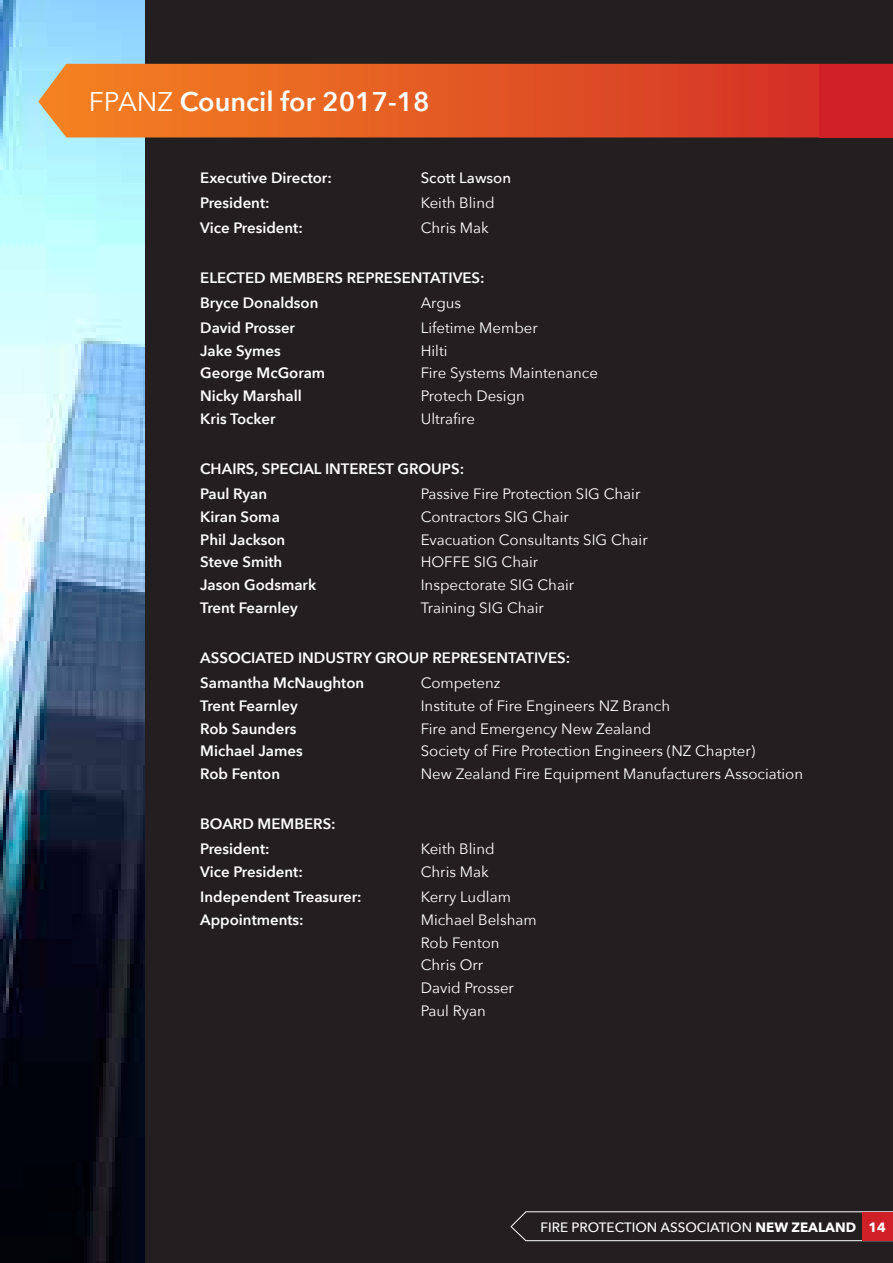
<style>
.page{position:relative;width:893px;height:1263px;background:#231f20}
.page>*{position:absolute;margin:0;border:0;box-sizing:border-box;transform-origin:0 0}
.t1{font:600 27px "Avenir Next";color:#fff}
.t2{font:15px/22.8px "Avenir Next";color:#fff}
.t3{font:600 15px/24.9px "Avenir Next";color:#fff}
.t4{font:500 15px "Avenir Next";color:#fff}
.t5{font:500 13.5px "Avenir Next";color:#fff}
.s1{font-weight:400}
.s2{font-weight:700}
</style>
<div class="page">
<img style="left:0;top:0;width:145px;height:1263px">
<svg style="left:38px;top:64px;width:781px;height:73px;background:#e25c27"></svg>
<div style="left:819px;top:64px;width:74px;height:73px;background:#d02027"></div>
<svg style="left:510px;top:1211px;width:383px;height:30px"></svg>
<div style="left:862px;top:1212px;width:31px;height:28px;background:#d02027"></div>
<h1 class="t1" style="left:89px;top:78px;width:342px"><span class="s1">FPANZ</span> Council for 2017-18</h1>
<p class="t3" style="left:200px;top:165px;width:133px">Executive Director:</p>
<p class="t4" style="left:421px;top:165px;width:92px">Scott Lawson</p>
<p class="t3" style="left:200px;top:190px;width:71px">President:</p>
<p class="t2" style="left:421px;top:191px;width:75px">Keith Blind</p>
<p class="t3" style="left:200px;top:215px;width:104px">Vice President:</p>
<p class="t2" style="left:421px;top:216px;width:70px">Chris Mak</p>
<p class="t3" style="left:200px;top:265px;width:286px">ELECTED MEMBERS REPRESENTATIVES:<br>Bryce Donaldson</p>
<p class="t2" style="left:421px;top:290px;width:42px">Argus</p>
<p class="t3" style="left:200px;top:315px;width:96px">David Prosser</p>
<p class="t2" style="left:421px;top:315px;width:119px">Lifetime Member</p>
<p class="t3" style="left:200px;top:337px;width:82px">Jake Symes</p>
<p class="t2" style="left:421px;top:338px;width:28px">Hilti</p>
<p class="t3" style="left:200px;top:360px;width:127px">George McGoram</p>
<p class="t2" style="left:421px;top:361px;width:179px">Fire Systems Maintenance</p>
<p class="t3" style="left:200px;top:383px;width:103px">Nicky Marshall</p>
<p class="t2" style="left:421px;top:384px;width:106px">Protech Design</p>
<p class="t3" style="left:200px;top:406px;width:77px">Kris Tocker</p>
<p class="t2" style="left:421px;top:407px;width:56px">Ultrafire</p>
<p class="t3" style="left:200px;top:456px;width:266px">CHAIRS, SPECIAL INTEREST GROUPS:<br>Paul Ryan</p>
<p class="t2" style="left:421px;top:482px;width:221px">Passive Fire Protection SIG Chair</p>
<p class="t3" style="left:200px;top:504px;width:81px">Kiran Soma</p>
<p class="t2" style="left:421px;top:504px;width:150px">Contractors SIG Chair</p>
<p class="t3" style="left:200px;top:526px;width:87px">Phil Jackson</p>
<p class="t2" style="left:421px;top:527px;width:229px">Evacuation Consultants SIG Chair</p>
<p class="t3" style="left:200px;top:549px;width:84px">Steve Smith</p>
<p class="t2" style="left:421px;top:550px;width:119px">HOFFE SIG Chair</p>
<p class="t3" style="left:200px;top:572px;width:118px">Jason Godsmark</p>
<p class="t2" style="left:421px;top:573px;width:155px">Inspectorate SIG Chair</p>
<p class="t3" style="left:200px;top:595px;width:99px">Trent Fearnley</p>
<p class="t2" style="left:421px;top:596px;width:125px">Training SIG Chair</p>
<p class="t3" style="left:200px;top:645px;width:372px">ASSOCIATED INDUSTRY GROUP REPRESENTATIVES:<br>Samantha McNaughton</p>
<p class="t2" style="left:421px;top:671px;width:81px">Competenz</p>
<p class="t3" style="left:200px;top:693px;width:99px">Trent Fearnley</p>
<p class="t2" style="left:421px;top:693px;width:251px">Institute of Fire Engineers NZ Branch</p>
<p class="t3" style="left:200px;top:715px;width:98px">Rob Saunders</p>
<p class="t2" style="left:421px;top:716px;width:232px">Fire and Emergency New Zealand</p>
<p class="t3" style="left:200px;top:738px;width:104px">Michael James</p>
<p class="t2" style="left:421px;top:739px;width:336px">Society of Fire Protection Engineers (NZ Chapter)</p>
<p class="t3" style="left:200px;top:761px;width:81px">Rob Fenton</p>
<p class="t2" style="left:421px;top:762px;width:384px">New Zealand Fire Equipment Manufacturers Association</p>
<p class="t3" style="left:200px;top:811px;width:137px">BOARD MEMBERS:<br>President:</p>
<p class="t2" style="left:421px;top:837px;width:75px">Keith Blind</p>
<p class="t3" style="left:200px;top:859px;width:104px">Vice President:</p>
<p class="t2" style="left:421px;top:860px;width:70px">Chris Mak</p>
<p class="t3" style="left:200px;top:884px;width:163px">Independent Treasurer:</p>
<p class="t2" style="left:421px;top:884px;width:92px">Kerry Ludlam</p>
<p class="t3" style="left:200px;top:907px;width:105px">Appointments:</p>
<p class="t2" style="left:421px;top:907px;width:117px">Michael Belsham<br>Rob Fenton<br>Chris Orr<br>David Prosser<br>Paul Ryan</p>
<p class="t5" style="left:540px;top:1215px;width:347px">FIRE PROTECTION ASSOCIATION <span class="s2">NEW ZEALAND 14</span></p>
</div>
